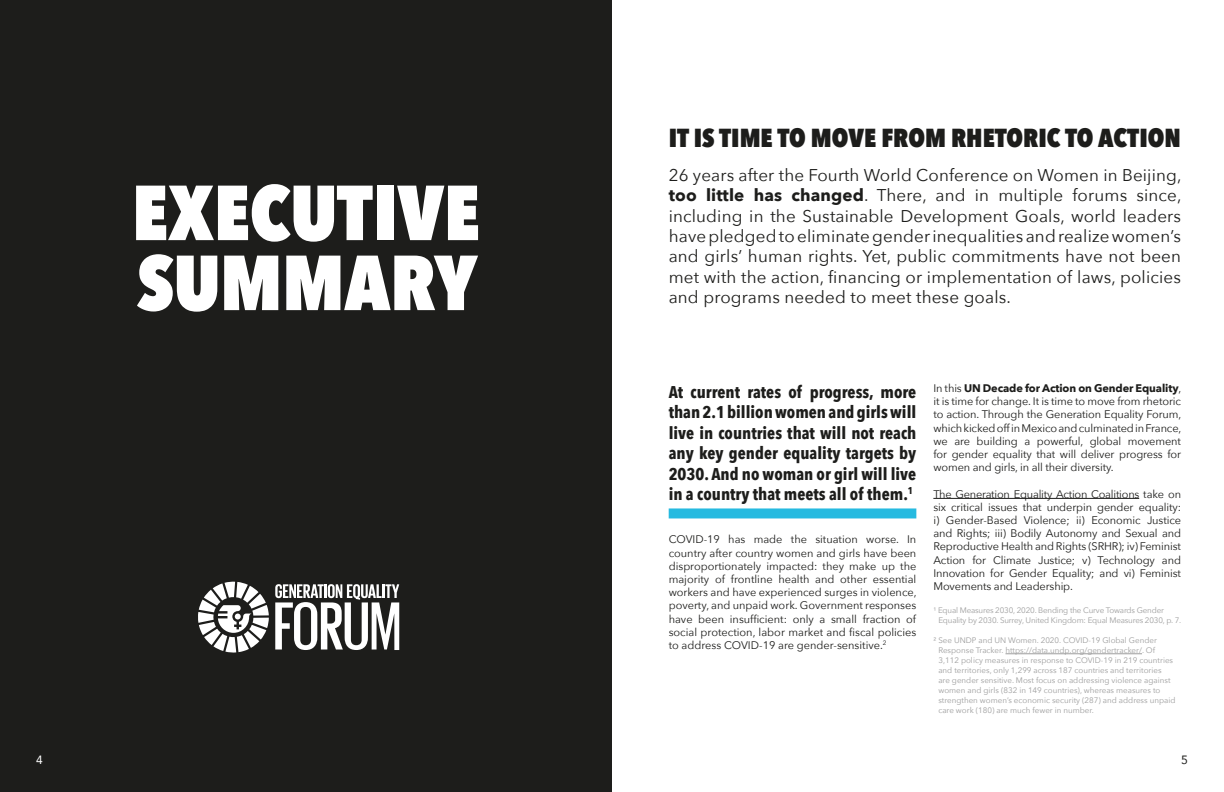
<style>
.page{position:relative;width:1224px;height:792px;background:#fff}
.page>*{position:absolute;margin:0;border:0;box-sizing:border-box;transform-origin:0 0}
.t1{font:800 77px/70px "Avenir Next Condensed";color:#fff}
.t2{font:800 26px "Avenir Next Condensed";color:#1d1d1b}
.t3{font:17px/20.4px "Avenir Next";letter-spacing:.01em;color:#1d1d1b;text-align:justify}
.t4{font:700 17px/20.4px "Avenir Next Condensed";color:#1d1d1b;text-align:justify}
.t5{font:12px "Avenir";color:#fff}
.t6{font:12px "Avenir";color:#1d1d1b}
.t7{font:11px/13.2px "Avenir Next";letter-spacing:-.01em;color:#1d1d1b;text-align:justify}
.t8{font:8px/10px "Avenir Next";color:#9d9d9d}
.t9{font:8px/10px "Avenir Next";letter-spacing:-.02em;color:#9d9d9d}
.s1{font-weight:700}
</style>
<div class="page">
<div style="left:0;top:0;width:612px;height:792px;background:#1d1d1b"></div>
<div style="left:669px;top:508px;width:247px;height:10px;background:#26bae0"></div>
<hr style="left:933px;top:498px;width:206px;height:1px;background:#1d1d1b">
<hr style="left:1005px;top:654px;width:137px;height:1px;background:#9d9d9d">
<svg style="left:198px;top:582px;width:71px;height:71px"></svg>
<svg style="left:275px;top:584px;width:124px;height:66px"></svg>
<h1 class="t1" style="left:132px;top:177px;width:349px">EXECUTIVE<br>SUMMARY</h1>
<h2 class="t2" style="left:669px;top:122px;width:514px">IT IS TIME TO MOVE FROM RHETORIC TO ACTION</h2>
<p class="t3" style="left:669px;top:164px;width:514px">26 years after the Fourth World Conference on Women in Beijing, <span class="s1">too little has changed</span>. There, and in multiple forums since, including in the Sustainable Development Goals, world leaders have pledged to eliminate gender inequalities and realize women’s and girls’ human rights. Yet, public commitments have not been met with the action, financing or implementation of laws, policies and programs needed to meet these goals.</p>
<h3 class="t4" style="left:669px;top:382px;width:249px">At current rates of progress, more than 2.1 billion women and girls will live in countries that will not reach any key gender equality targets by 2030. And no woman or girl will live in a country that meets all of them.<sup>1</sup></h3>
<p class="t7" style="left:669px;top:532px;width:250px">COVID-19 has made the situation worse. In country after country women and girls have been disproportionately impacted: they make up the majority of frontline health and other essential workers and have experienced surges in violence, poverty, and unpaid work. Government responses have been insufficient: only a small fraction of social protection, labor market and fiscal policies to address COVID-19 are gender-sensitive.<sup>2</sup></p>
<p class="t7" style="left:933px;top:381px;width:250px">In this <span class="s1">UN Decade for Action on Gender Equality</span>, it is time for change. It is time to move from rhetoric to action. Through the Generation Equality Forum, which kicked off in Mexico and culminated in France, we are building a powerful, global movement for gender equality that will deliver progress for women and girls, in all their diversity.</p>
<p class="t7" style="left:933px;top:487px;width:249px">The Generation Equality Action Coalitions take on six critical issues that underpin gender equality: i) Gender-Based Violence; ii) Economic Justice and Rights; iii) Bodily Autonomy and Sexual and Reproductive Health and Rights (SRHR); iv) Feminist Action for Climate Justice; v) Technology and Innovation for Gender Equality; and vi) Feminist Movements and Leadership.</p>
<p class="t9" style="left:938px;top:605px;width:244px;text-indent:-5px">¹ Equal Measures 2030, 2020. Bending the Curve Towards Gender<br>Equality by 2030. Surrey, United Kingdom: Equal Measures 2030, p. 7.</p>
<p class="t8" style="left:938px;top:635px;width:239px;text-indent:-5px">² See UNDP and UN Women. 2020. COVID-19 Global Gender Response Tracker. https://data.undp.org/gendertracker/. Of 3,112 policy measures in response to COVID-19 in 219 countries and territories, only 1,299 across 187 countries and territories<br>are gender sensitive. Most focus on addressing violence against women and girls (832 in 149 countries), whereas measures to strengthen women’s economic security (287) and address unpaid care work (180) are much fewer in number.</p>
<p class="t5" style="left:36px;top:751px;width:8px">4</p>
<p class="t6" style="left:1181px;top:751px;width:8px">5</p>
</div>
